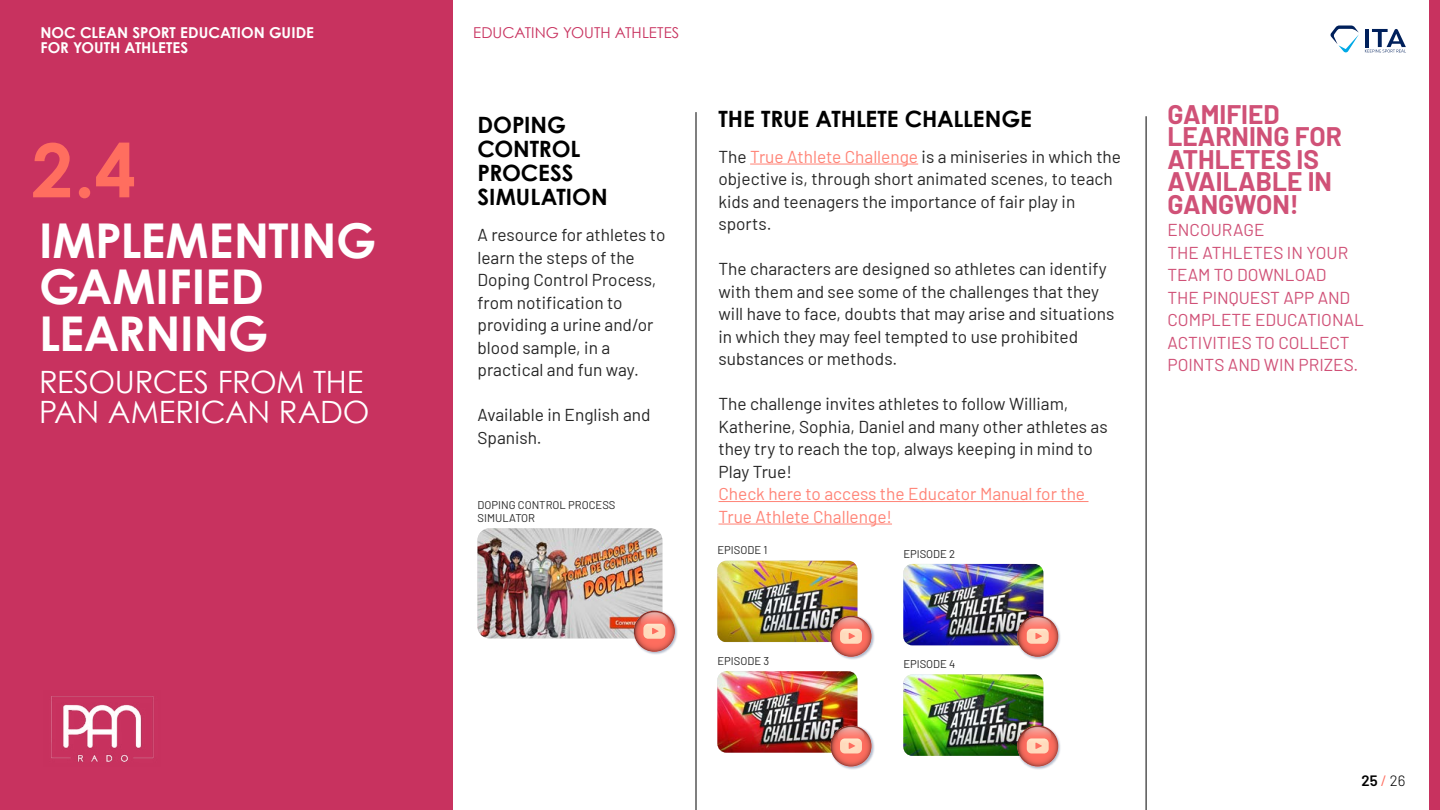
<style>
.page{position:relative;width:1440px;height:810px;background:#fff}
.page>*{position:absolute;margin:0;border:0;box-sizing:border-box;transform-origin:0 0}
.t1{font:700 74.32px "Century Gothic";color:#ff6e5f}
.t2{font:700 48px/46.5px "Century Gothic";letter-spacing:-.005em;color:#fff}
.t3{font:30.75px/30px "Century Gothic";letter-spacing:-.01em;color:#fff}
.t4{font:700 26.25px/22.5px "Barlow";color:#d05177}
.t5{font:700 22.5px/24px "Century Gothic";letter-spacing:-.005em;color:#000}
.t6{font:17.25px/22.5px "Barlow";color:#262626}
.t7{font:17.25px/22.5px "Barlow";color:#d05177}
.t8{font:17.25px/22.5px "Barlow";color:#ff8477}
.t9{font:700 15px/15px "Century Gothic";color:#fff}
.t10{font:15px "Century Gothic";color:#c8325f}
.t11{font:600 15px "Barlow";color:#000}
.t12{font:11.25px/12.8px "Barlow";color:#262626}
.s1{color:#ff8477}
.s2{font-weight:400;color:#ff6e5f}
.s3{font-weight:300}
</style>
<div class="page">
<div style="left:1430px;top:0;width:10px;height:810px;background:#c8325f"></div>
<div style="left:0;top:0;width:453px;height:810px;background:#c8325f"></div>
<svg style="left:1365px;top:29px;width:41px;height:24px"></svg>
<svg style="left:1330px;top:26px;width:29px;height:27px"></svg>
<hr style="left:1365px;top:29px;width:4px;height:18px;background:#00205b">
<hr style="left:1146px;top:116px;width:1px;height:694px;background:#000">
<hr style="left:696px;top:112px;width:1px;height:698px;background:#000">
<hr style="left:750px;top:164px;width:168px;height:1px;background:#ff8477">
<hr style="left:718px;top:501px;width:371px;height:1px;background:#ff8477">
<hr style="left:718px;top:524px;width:174px;height:1px;background:#ff8477">
<img style="left:903px;top:564px;width:140px;height:81px">
<img style="left:477px;top:528px;width:185px;height:110px">
<img style="left:903px;top:674px;width:140px;height:82px">
<img style="left:717px;top:561px;width:140px;height:81px">
<img style="left:717px;top:671px;width:140px;height:82px">
<img style="left:51px;top:696px;width:103px;height:66px">
<div style="left:633px;top:610px;width:45px;height:45px;background:#00205b;opacity:.31"></div>
<svg style="left:634px;top:611px;width:41px;height:41px;background:#e79488"></svg>
<div style="left:830px;top:615px;width:45px;height:45px;background:#00205b;opacity:.31"></div>
<svg style="left:830px;top:616px;width:42px;height:41px;background:#e29387"></svg>
<div style="left:830px;top:725px;width:45px;height:45px;background:#00205b;opacity:.31"></div>
<svg style="left:830px;top:725px;width:42px;height:41px;background:#e19185"></svg>
<div style="left:1016px;top:615px;width:45px;height:45px;background:#00205b;opacity:.31"></div>
<svg style="left:1017px;top:616px;width:41px;height:41px;background:#e29286"></svg>
<div style="left:1016px;top:725px;width:45px;height:45px;background:#00205b;opacity:.31"></div>
<svg style="left:1017px;top:725px;width:41px;height:41px;background:#e19183"></svg>
<p class="t9" style="left:40px;top:25px;width:275px">NOC CLEAN SPORT EDUCATION GUIDE<br>FOR YOUTH ATHLETES</p>
<p class="t10" style="left:473px;top:22px;width:208px">EDUCATING YOUTH ATHLETES</p>
<h1 class="t1" style="left:32px;top:114px;width:106px">2.4</h1>
<h2 class="t2" style="left:39px;top:215px;width:339px">IMPLEMENTING<br>GAMIFIED<br>LEARNING</h2>
<h3 class="t3" style="left:39px;top:367px;width:332px">RESOURCES FROM THE<br>PAN AMERICAN RADO</h3>
<h3 class="t5" style="left:478px;top:112px;width:132px">DOPING<br>CONTROL<br>PROCESS<br>SIMULATION</h3>
<p class="t6" style="left:478px;top:222px;width:189px">A resource for athletes to learn the steps of the<br>Doping Control Process, from notification to providing a urine and/or blood sample, in a practical and fun way.</p>
<p class="t6" style="left:478px;top:402px;width:174px">Available in English and<br>Spanish.</p>
<p class="t12" style="left:478px;top:498px;width:139px">DOPING CONTROL PROCESS<br>SIMULATOR</p>
<h3 class="t5" style="left:718px;top:106px;width:315px">THE TRUE ATHLETE CHALLENGE</h3>
<p class="t6" style="left:718px;top:144px;width:404px">The <span class="s1">True Athlete Challenge</span> is a miniseries in which the objective is, through short animated scenes, to teach kids and teenagers the importance of fair play in sports.</p>
<p class="t6" style="left:718px;top:256px;width:397px">The characters are designed so athletes can identify with them and see some of the challenges that they will have to face, doubts that may arise and situations in which they may feel tempted to use prohibited substances or methods.</p>
<p class="t6" style="left:718px;top:391px;width:391px">The challenge invites athletes to follow William, Katherine, Sophia, Daniel and many other athletes as they try to reach the top, always keeping in mind to Play True!</p>
<p class="t8" style="left:718px;top:481px;width:368px">Check here to access the Educator Manual for the<br>True Athlete Challenge!</p>
<p class="t12" style="left:717px;top:543px;width:51px">EPISODE 1</p>
<p class="t12" style="left:717px;top:654px;width:53px">EPISODE 3</p>
<p class="t12" style="left:903px;top:546px;width:53px">EPISODE 2</p>
<p class="t12" style="left:903px;top:657px;width:54px">EPISODE 4</p>
<h3 class="t4" style="left:1167px;top:101px;width:176px">GAMIFIED<br>LEARNING FOR<br>ATHLETES IS<br>AVAILABLE IN<br>GANGWON!</h3>
<p class="t7" style="left:1167px;top:217px;width:198px">ENCOURAGE<br>THE ATHLETES IN YOUR<br>TEAM TO DOWNLOAD<br>THE PINQUEST APP AND<br>COMPLETE EDUCATIONAL<br>ACTIVITIES TO COLLECT<br>POINTS AND WIN PRIZES.</p>
<p class="t11" style="left:1362px;top:769px;width:45px">25 <span class="s2">/</span> <span class="s3">26</span></p>
</div>
